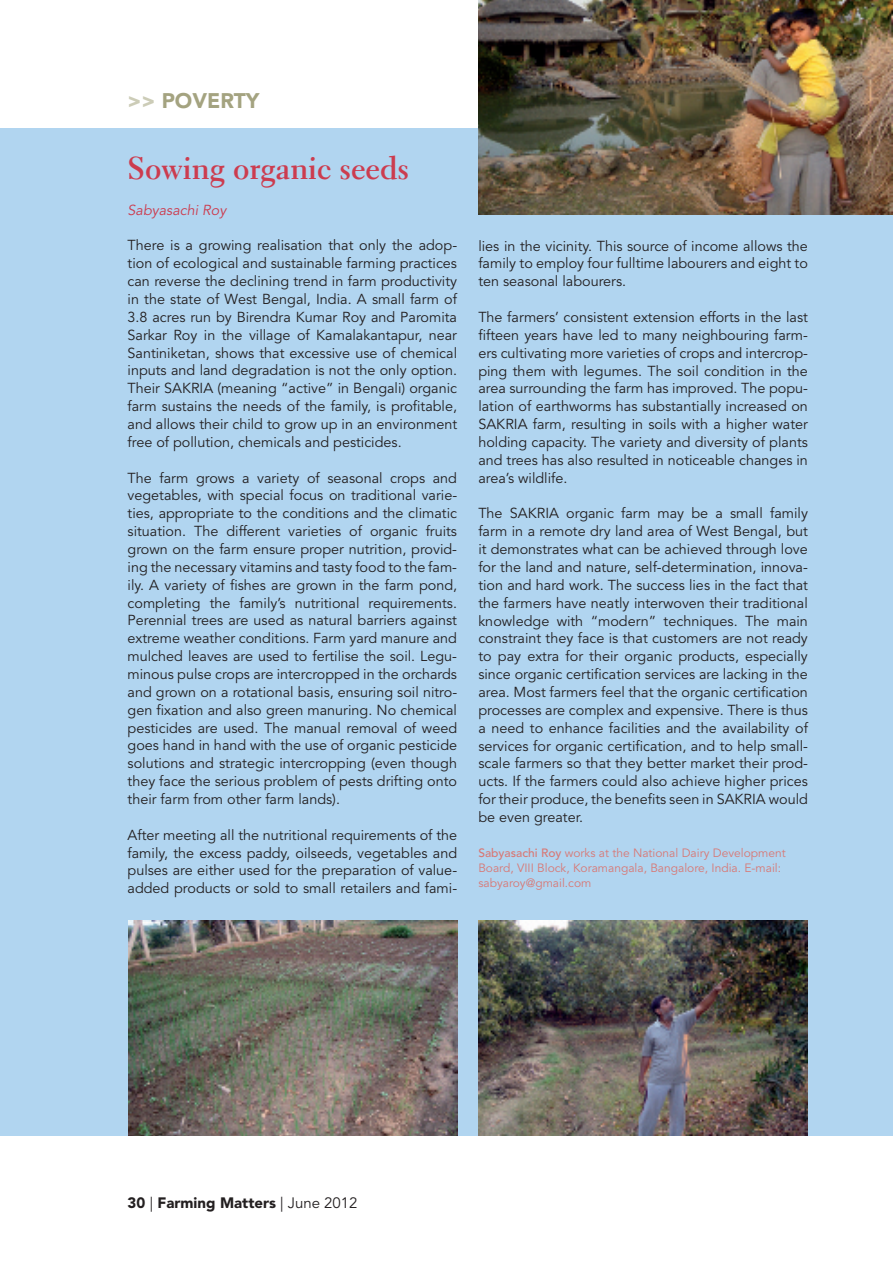
<style>
.page{position:relative;width:893px;height:1263px;background:#fff}
.page>*{position:absolute;margin:0;border:0;box-sizing:border-box;transform-origin:0 0}
.t1{font:700 31.5px "Electra LT Std";color:#cc3c4f}
.t2{font:900 21px "Avenir LT Std";color:#a4a380}
.t3{font:900 15px "Avenir LT Std";color:#231f20}
.t4{font:14.4px/17.9px "Avenir LT Std";color:#231f20;text-align:justify}
.t5{font:italic 14.4px "Avenir LT Std";color:#cc3c4f}
.t6{font:12px/15px "Avenir LT Std";color:#d87875}
.s1{color:#ccccb7}
.s2{font-weight:500}
.s3{font-weight:400}
</style>
<div class="page">
<div style="left:0;top:128px;width:893px;height:1007px;background:#b1d5f0"></div>
<hr style="left:892px;top:128px;width:1px;height:1007px;background:#edbfb9">
<img style="left:479px;top:0;width:414px;height:215px">
<img style="left:128px;top:920px;width:329px;height:215px">
<img style="left:478px;top:920px;width:330px;height:215px">
<h2 class="t2" style="left:128px;top:88px;width:133px"><span class="s1">&gt;&gt;</span> PoVerTy</h2>
<h1 class="t1" style="left:128px;top:149px;width:283px">Sowing organic seeds</h1>
<p class="t5" style="left:128px;top:201px;width:100px">Sabyasachi Roy</p>
<p class="t4" style="left:128px;top:237px;width:331px">There is a growing realisation that only the adop&shy;tion of ecological and sustainable farming practices can reverse the declining trend in farm productivity in the state of West Bengal, India. A small farm of 3.8 acres run by Birendra Kumar Roy and Paromita Sarkar Roy in the village of Kamalakantapur, near Santiniketan, shows that excessive use of chemical inputs and land degradation is not the only option.<br>Their SAKRIA (meaning “active” in Bengali) organic farm sustains the needs of the family, is profitable, and allows their child to grow up in an environment free of pollution, chemicals and pesticides.</p>
<p class="t4" style="left:128px;top:469px;width:331px">The farm grows a variety of seasonal crops and vege tables, with special focus on traditional varie&shy;ties, appropriate to the conditions and the climatic situation. The different varieties of organic fruits grown on the farm ensure proper nutrition, provid&shy;ing the necessary vitamins and tasty food to the fam&shy;ily. A variety of fishes are grown in the farm pond, completing the family’s nutritional requirements.<br>Perennial trees are used as natural barriers against extreme weather conditions. Farm yard manure and mulched leaves are used to fertilise the soil. Legu&shy;minous pulse crops are intercropped in the orchards and grown on a rotational basis, ensuring soil nitro&shy;gen fixation and also green manuring. No chemical pesticides are used. The manual removal of weed goes hand in hand with the use of organic pesticide solutions and strategic intercropping (even though they face the serious problem of pests drifting onto their farm from other farm lands).</p>
<p class="t4" style="left:128px;top:826px;width:331px">After meeting all the nutritional requirements of the family, the excess paddy, oilseeds, vegetables and pulses are either used for the preparation of value&shy;added products or sold to small retailers and fami-</p>
<p class="t4" style="left:478px;top:237px;width:331px">lies in the vicinity. This source of income allows the family to employ four fulltime labourers and eight to ten seasonal labourers.</p>
<p class="t4" style="left:478px;top:308px;width:331px">The farmers’ consistent extension efforts in the last fifteen years have led to many neighbouring farm&shy;ers cultivating more varieties of crops and intercrop&shy;ping them with legumes. The soil condition in the area surrounding the farm has improved. The popu&shy;lation of earthworms has substantially increased on SAKRIA farm, resulting in soils with a higher water holding capacity. The variety and diversity of plants and trees has also resulted in noticeable changes in area’s wildlife.</p>
<p class="t4" style="left:478px;top:505px;width:331px">The SAKRIA organic farm may be a small family farm in a remote dry land area of West Bengal, but it demonstrates what can be achieved through love for the land and nature, self-determination, innova&shy;tion and hard work. The success lies in the fact that the farmers have neatly interwoven their traditional knowledge with “modern” techniques. The main constraint they face is that customers are not ready to pay extra for their organic products, especially since organic certification services are lacking in the area. Most farmers feel that the organic certification processes are complex and expensive. There is thus a need to enhance facilities and the availability of services for organic certification, and to help small&shy;scale farmers so that they better market their prod&shy;ucts. If the farmers could also achieve higher prices for their produce, the benefits seen in SAKRIA would be even greater.</p>
<p class="t6" style="left:478px;top:846px;width:309px"><span class="s2">Sabyasachi Roy</span> works at the National Dairy Development<br>Board, VIII Block, Koramangala, Bangalore, India. E-mail: sabyaroy@gmail.com</p>
<p class="t3" style="left:128px;top:1193px;width:232px">30 <span class="s3">|</span> Farming Matters <span class="s3">| June 2012</span></p>
</div>
